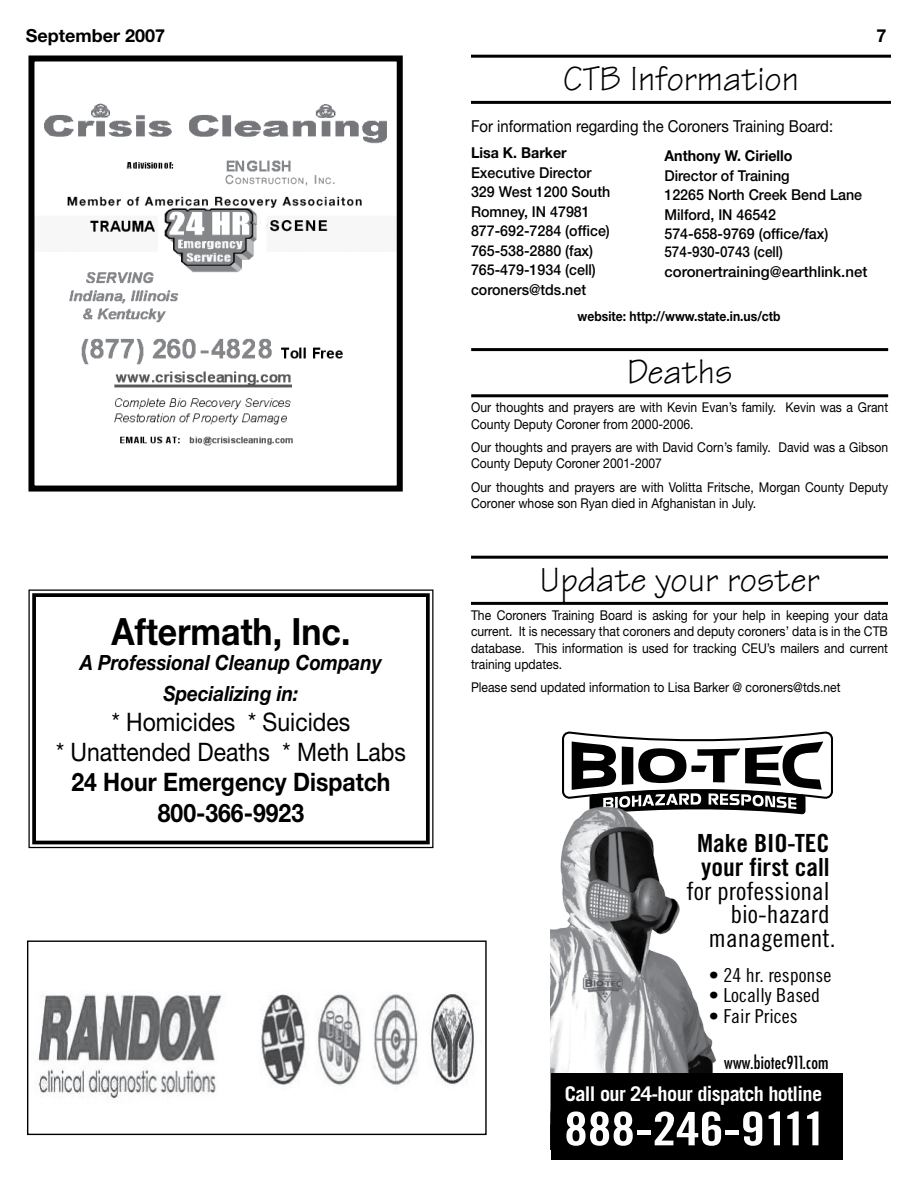
<style>
.page{position:relative;width:918px;height:1188px;background:#fff}
.page>*{position:absolute;margin:0;border:0;box-sizing:border-box;transform-origin:0 0}
.t1{font:46.2px "Trade Gothic Bold Cond Twenty";letter-spacing:-.01em;color:#fff;scale:1.18 1}
.t2{font:700 37.65px "Helvetica Neue";color:#000;scale:.9 1}
.t3{font:36px "Tekton";color:#000}
.t4{font:25.5px/30px "Helvetica Neue";color:#000;text-align:center;scale:.9 1}
.t5{font:700 25.5px/30.6px "Helvetica Neue";color:#000;text-align:center;scale:.9 1}
.t6{font:25.05px/23.9px "Trade Gothic Cond Eighteen";color:#000;text-align:right;scale:1.05 1}
.t7{font:25.05px/23.9px "Trade Gothic Bold Cond Twenty";color:#000;scale:1.05 1}
.t8{font:italic 700 21px/30.6px "Helvetica Neue";color:#000;text-align:center;scale:.9 1}
.t9{font:700 20.25px "Trade Gothic";letter-spacing:-.03em;color:#fff}
.t10{font:19.2px "Trade Gothic Cond Eighteen";color:#000;scale:1.05 1}
.t11{font:700 18px "Helvetica Neue";color:#000}
.t12{font:condensed 17.55px "Futura";letter-spacing:.01em;color:#000}
.t13{font:16.5px "Helvetica Neue";color:#000;scale:.9 1}
.t14{font:500 15px/19.5px "Helvetica Neue";color:#000;scale:.95 1}
.t15{font:500 15px/19.5px "Helvetica Neue";color:#000;scale:.9 1}
.t16{font:700 15px "Helvetica Neue";color:#000;scale:.95 1}
.t17{font:13.5px/16.5px "Helvetica Neue";color:#000;scale:.9 1}
.t18{font:700 13.5px "Helvetica Neue";color:#000;scale:.9 1}
</style>
<div class="page">
<img style="left:44px;top:103px;width:343px;height:343px">
<div style="left:28px;top:56px;width:375px;height:436px;border:6px solid #000"></div>
<hr style="left:471px;top:556px;width:417px;height:3px;background:#000">
<hr style="left:471px;top:602px;width:417px;height:3px;background:#000">
<svg style="left:28px;top:589px;width:406px;height:260px"></svg>
<div style="left:32px;top:593px;width:398px;height:251px;border:4px solid #000"></div>
<hr style="left:471px;top:55px;width:420px;height:3px;background:#000">
<hr style="left:471px;top:101px;width:420px;height:3px;background:#000">
<svg style="left:562px;top:731px;width:271px;height:83px"></svg>
<img style="left:551px;top:794px;width:172px;height:280px">
<div style="left:551px;top:1074px;width:291px;height:86px;background:#000"></div>
<hr style="left:471px;top:348px;width:417px;height:3px;background:#000">
<hr style="left:471px;top:394px;width:417px;height:3px;background:#000">
<img style="left:37px;top:994px;width:437px;height:105px">
<div style="left:27px;top:941px;width:460px;height:194px;border:1px solid #000"></div>
<h3 class="t11" style="left:26px;top:25px;width:141px">September 2007</h3>
<h3 class="t11" style="left:877px;top:25px;width:12px">7</h3>
<h3 class="t3" style="left:563px;top:56px;width:237px">CTB Information</h3>
<p class="t13" style="left:471px;top:117px;width:404px">For information regarding the Coroners Training Board:</p>
<p class="t16" style="left:471px;top:144px;width:102px">Lisa K. Barker</p>
<p class="t14" style="left:471px;top:163px;width:148px">Executive Director<br>329 West 1200 South<br>Romney, IN 47981<br>877-692-7284 (office)<br>765-538-2880 (fax)<br>765-479-1934 (cell) coroners@tds.net</p>
<p class="t16" style="left:664px;top:146px;width:136px">Anthony W. Ciriello</p>
<p class="t14" style="left:664px;top:165px;width:210px">Director of Training<br>12265 North Creek Bend Lane<br>Milford, IN 46542<br>574-658-9769 (office/fax)</p>
<p class="t15" style="left:664px;top:242px;width:227px">574-930-0743 (cell) coronertraining@earthlink.net</p>
<p class="t18" style="left:578px;top:308px;width:227px">website: http://www.state.in.us/ctb</p>
<h2 class="t2" style="left:112px;top:608px;width:267px">Aftermath, Inc.</h2>
<h3 class="t8" style="left:80px;top:647px;width:337px">A Professional Cleanup Company<br>Specializing in:</h3>
<h3 class="t4" style="left:56px;top:706px;width:390px">* Homicides * Suicides<br>* Unattended Deaths * Meth Labs</h3>
<h3 class="t5" style="left:71px;top:766px;width:356px">24 Hour Emergency Dispatch<br>800-366-9923</h3>
<h3 class="t3" style="left:627px;top:350px;width:107px">Deaths</h3>
<p class="t17" style="left:471px;top:399px;width:465px">Our thoughts and prayers are with Kevin Evan’s family. Kevin was a Grant<br>County Deputy Coroner from 2000-2006.</p>
<p class="t17" style="left:471px;top:439px;width:465px">Our thoughts and prayers are with David Corn’s family. David was a Gibson<br>County Deputy Coroner 2001-2007</p>
<p class="t17" style="left:471px;top:478px;width:465px">Our thoughts and prayers are with Volitta Fritsche, Morgan County Deputy<br>Coroner whose son Ryan died in Afghanistan in July.</p>
<h3 class="t3" style="left:540px;top:557px;width:281px">Update your roster</h3>
<p class="t17" style="left:471px;top:606px;width:465px;text-align:justify">The Coroners Training Board is asking for your help in keeping your data current. It is necessary that coroners and deputy coroners’ data is in the CTB database. This information is used for tracking CEU’s mailers and current training updates.</p>
<p class="t17" style="left:471px;top:679px;width:412px">Please send updated information to Lisa Barker @ coroners@tds.net</p>
<h3 class="t7" style="left:697px;top:831px;width:128px">Make BIO-TEC your first call</h3>
<h3 class="t6" style="left:687px;top:878px;width:144px">for professional bio-hazard management.</h3>
<h3 class="t10" style="left:709px;top:964px;width:118px">• 24 hr. response</h3>
<h3 class="t10" style="left:709px;top:984px;width:108px">• Locally Based</h3>
<h3 class="t10" style="left:709px;top:1005px;width:86px">• Fair Prices</h3>
<p class="t12" style="left:724px;top:1052px;width:106px">www.biotec911.com</p>
<h3 class="t9" style="left:565px;top:1082px;width:259px">Call our 24-hour dispatch hotline</h3>
<h1 class="t1" style="left:564px;top:1101px;width:224px">888-246-9111</h1>
</div>
